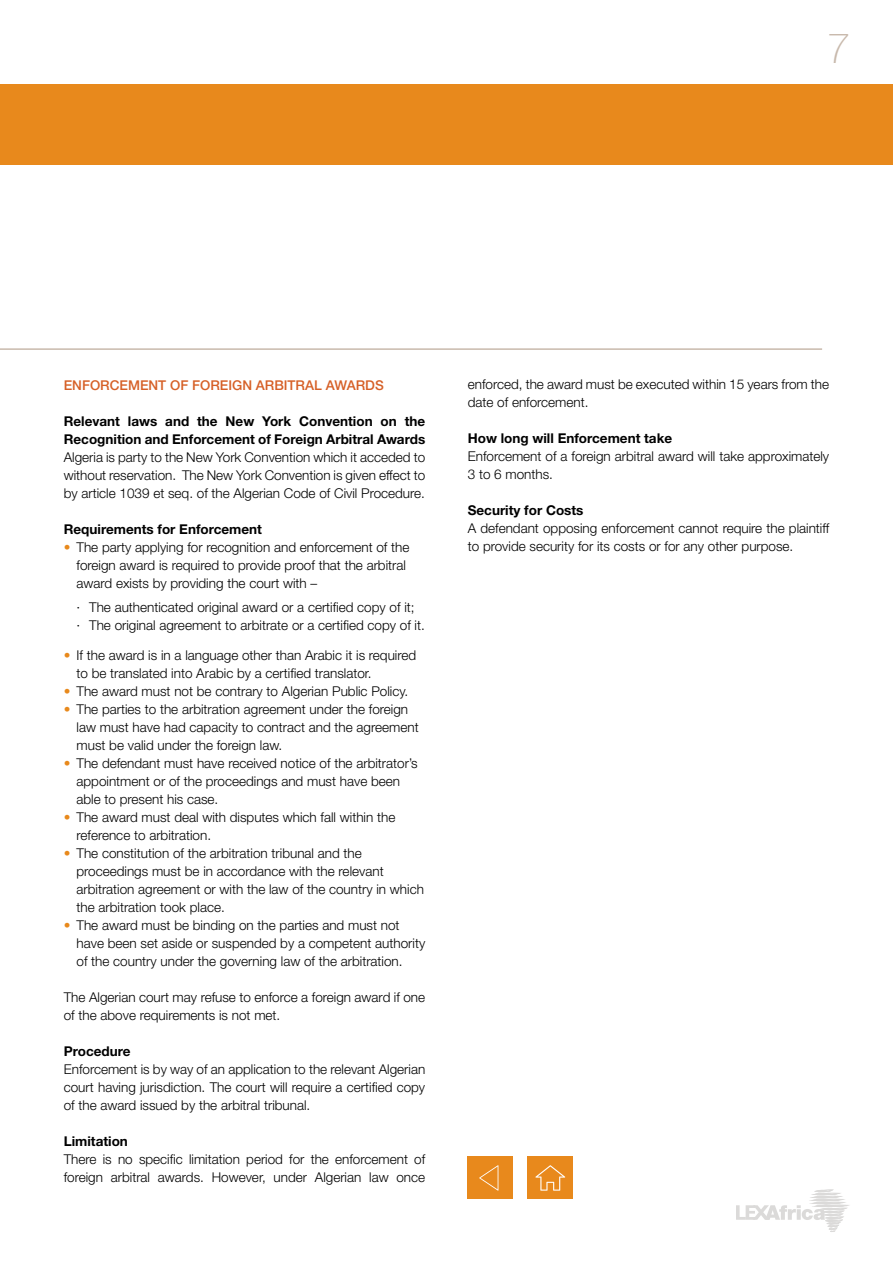
<style>
.page{position:relative;width:893px;height:1263px;background:#fff}
.page>*{position:absolute;margin:0;border:0;box-sizing:border-box;transform-origin:0 0}
.t1{font:100 42px "Helvetica Neue LT Std";color:#c8b9ac}
.t2{font:300 13.5px/18px "Helvetica Neue LT Std";color:#000}
.t3{font:700 13.5px/18px "Helvetica Neue LT Std";color:#000}
.t4{font:500 13.5px "Helvetica Neue LT Std";color:#d66027}
.s1{color:#e8891c}
</style>
<div class="page">
<svg style="left:736px;top:1189px;width:113px;height:43px"></svg>
<div style="left:0;top:84px;width:893px;height:81px;background:#e8891c"></div>
<hr style="left:0;top:348px;width:822px;height:2px;background:#c8b9ac">
<div style="left:528px;top:1157px;width:45px;height:42px;background:#e8891c"></div>
<svg style="left:535px;top:1165px;width:30px;height:26px"></svg>
<div style="left:468px;top:1157px;width:45px;height:42px;background:#e8891c"></div>
<svg style="left:479px;top:1165px;width:19px;height:26px"></svg>
<h1 class="t1" style="left:827px;top:24px;width:25px">7</h1>
<p class="t4" style="left:64px;top:377px;width:321px">ENFORCEMENT OF FOREIGN ARBITRAL AWARDS</p>
<p class="t3" style="left:64px;top:411px;width:363px">Relevant laws and the New York Convention on the<br>Recognition and Enforcement of Foreign Arbitral Awards</p>
<p class="t2" style="left:64px;top:447px;width:363px;text-align:justify">Algeria is party to the New York Convention which it acceded to without reservation. The New York Convention is given effect to by article 1039 et seq. of the Algerian Code of Civil Procedure.</p>
<p class="t3" style="left:64px;top:519px;width:200px">Requirements for Enforcement</p>
<p class="t2" style="left:77px;top:537px;width:334px;text-indent:-13px"><span class="s1">•</span> The party applying for recognition and enforcement of the foreign award is required to provide proof that the arbitral award exists by providing the court with –</p>
<p class="t2" style="left:76px;top:598px;width:350px">· The authenticated original award or a certified copy of it;<br>· The original agreement to arbitrate or a certified copy of it.</p>
<p class="t2" style="left:77px;top:645px;width:341px;text-indent:-13px"><span class="s1">•</span> If the award is in a language other than Arabic it is required to be translated into Arabic by a certified translator.</p>
<p class="t2" style="left:64px;top:681px;width:346px"><span class="s1">•</span> The award must not be contrary to Algerian Public Policy.</p>
<p class="t2" style="left:77px;top:699px;width:344px;text-indent:-13px"><span class="s1">•</span> The parties to the arbitration agreement under the foreign law must have had capacity to contract and the agreement must be valid under the foreign law.</p>
<p class="t2" style="left:77px;top:753px;width:343px;text-indent:-13px"><span class="s1">•</span> The defendant must have received notice of the arbitrator’s appointment or of the proceedings and must have been able to present his case.</p>
<p class="t2" style="left:77px;top:807px;width:320px;text-indent:-13px"><span class="s1">•</span> The award must deal with disputes which fall within the reference to arbitration.</p>
<p class="t2" style="left:77px;top:843px;width:349px;text-indent:-13px"><span class="s1">•</span> The constitution of the arbitration tribunal and the proceedings must be in accordance with the relevant arbitration agreement or with the law of the country in which the arbitration took place.</p>
<p class="t2" style="left:77px;top:915px;width:350px;text-indent:-13px"><span class="s1">•</span> The award must be binding on the parties and must not have been set aside or suspended by a competent authority of the country under the governing law of the arbitration.</p>
<p class="t2" style="left:64px;top:987px;width:363px">The Algerian court may refuse to enforce a foreign award if one of the above requirements is not met.</p>
<p class="t3" style="left:64px;top:1041px;width:68px">Procedure</p>
<p class="t2" style="left:64px;top:1059px;width:363px;text-align:justify">Enforcement is by way of an application to the relevant Algerian court having jurisdiction. The court will require a certified copy of the award issued by the arbitral tribunal.</p>
<p class="t3" style="left:64px;top:1131px;width:66px">Limitation</p>
<p class="t2" style="left:64px;top:1149px;width:363px">There is no specific limitation period for the enforcement of foreign arbitral awards. However, under Algerian law once</p>
<p class="t2" style="left:468px;top:375px;width:363px">enforced, the award must be executed within 15 years from the date of enforcement.</p>
<p class="t3" style="left:468px;top:429px;width:206px">How long will Enforcement take</p>
<p class="t2" style="left:468px;top:447px;width:363px">Enforcement of a foreign arbitral award will take approximately<br>3 to 6 months.</p>
<p class="t3" style="left:468px;top:501px;width:117px">Security for Costs</p>
<p class="t2" style="left:468px;top:519px;width:363px">A defendant opposing enforcement cannot require the plaintiff to provide security for its costs or for any other purpose.</p>
</div>
